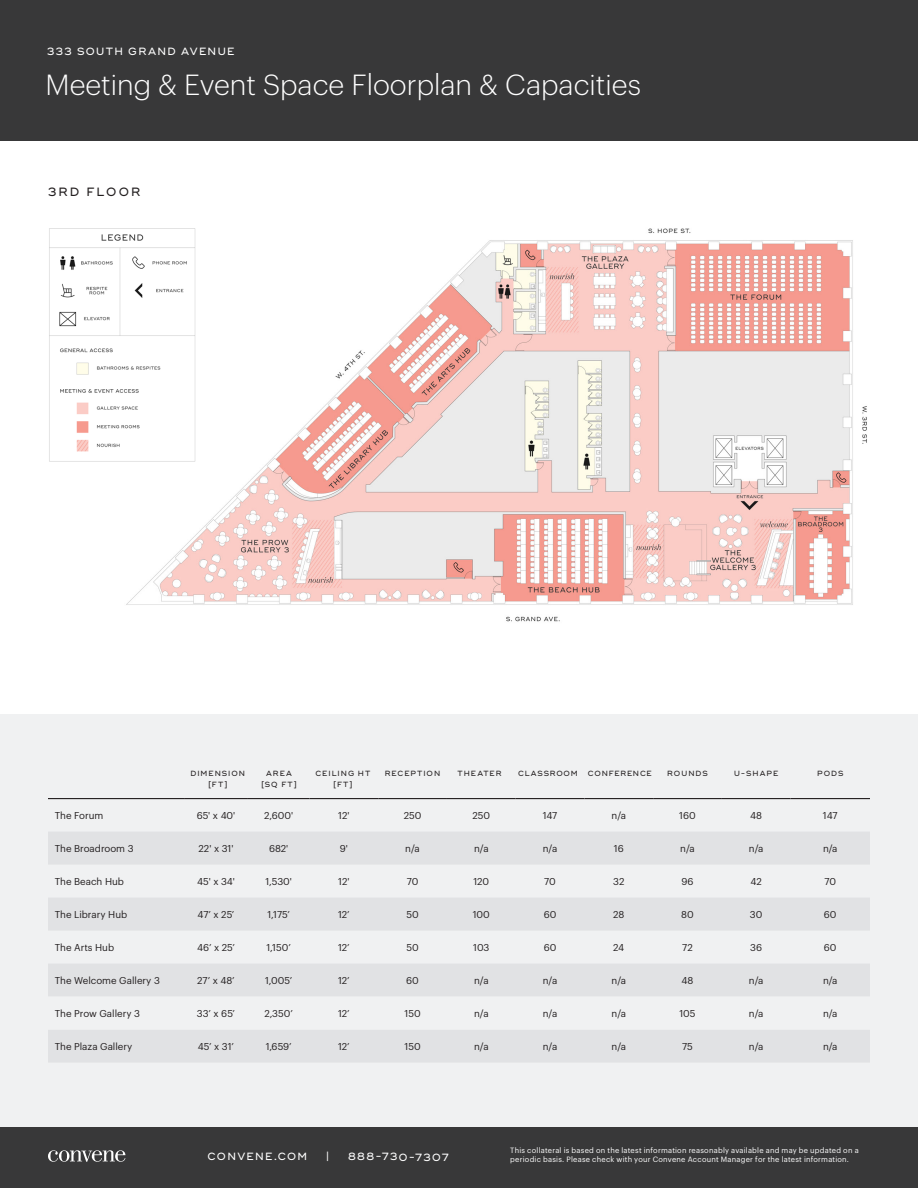
<style>
.page{position:relative;width:918px;height:1188px;background:#fff}
.page>*{position:absolute;margin:0;border:0;box-sizing:border-box;transform-origin:0 0}
.t1{font:300 31.5px "Chronicle Display";color:#fff}
.t2{font:300 28.5px "Graphik";color:#fff}
.t3{font:500 12px "Ridley Grotesk";letter-spacing:.17em;color:#231f20}
.t4{font:500 10.5px "Ridley Grotesk";letter-spacing:.125em;color:#fff}
.t5{font:500 10.5px "Ridley Grotesk";letter-spacing:.15em;color:#fff}
.t6{font:9.75px "Graphik";color:#231f20}
.t7{font:7.5px/9px "Graphik";letter-spacing:.03em;color:#fff}
.t8{font:500 7.5px/10.5px "Ridley Grotesk";letter-spacing:.125em;color:#231f20;text-align:center}
.t9{font:500 7.5px "Ridley Grotesk";letter-spacing:.1em;color:#231f20}
.t10{font:500 7.5px "Ridley Grotesk";letter-spacing:.105em;color:#231f20}
</style>
<div class="page">
<div style="left:0;top:715px;width:918px;height:412px;background:#f0f1f2"></div>
<svg style="left:48px;top:832px;width:822px;height:230px;fill:#e1e2e4"></svg>
<svg style="left:48px;top:997px;width:822px;height:33px"></svg>
<hr style="left:48px;top:798px;width:136px;height:1px;background:#231f20">
<hr style="left:184px;top:798px;width:64px;height:1px;background:#231f20">
<hr style="left:248px;top:798px;width:62px;height:1px;background:#231f20">
<hr style="left:309px;top:798px;width:69px;height:1px;background:#231f20">
<hr style="left:378px;top:798px;width:69px;height:1px;background:#231f20">
<hr style="left:447px;top:798px;width:69px;height:1px;background:#231f20">
<hr style="left:516px;top:798px;width:68px;height:1px;background:#231f20">
<hr style="left:584px;top:798px;width:69px;height:1px;background:#231f20">
<hr style="left:653px;top:798px;width:69px;height:1px;background:#231f20">
<hr style="left:722px;top:798px;width:69px;height:1px;background:#231f20">
<hr style="left:791px;top:798px;width:79px;height:1px;background:#231f20">
<img style="left:126px;top:228px;width:741px;height:394px">
<img style="left:49px;top:228px;width:151px;height:244px">
<div style="left:0;top:0;width:918px;height:141px;background:#383839"></div>
<div style="left:0;top:1127px;width:918px;height:61px;background:#383839"></div>
<svg style="left:48px;top:1150px;width:77px;height:12px"></svg>
<p class="t5" style="left:78px;top:45px;width:164px">SOUTH GRAND AVENUE</p>
<p class="t1" style="left:44px;top:62px;width:305px">Floorplan &amp; Capacities</p>
<p class="t4" style="left:47px;top:45px;width:189px">333 SOUTH GRAND AVENUE</p>
<h2 class="t2" style="left:45px;top:64px;width:597px">Meeting &amp; Event Space Floorplan &amp; Capacities</h2>
<p class="t3" style="left:48px;top:185px;width:94px">3RD FLOOR</p>
<p class="t8" style="left:190px;top:769px;width:56px">DIMENSION [FT]</p>
<p class="t8" style="left:261px;top:769px;width:37px">AREA [SQ FT]</p>
<p class="t8" style="left:316px;top:769px;width:56px">CEILING HT [FT]</p>
<p class="t8" style="left:385px;top:769px;width:57px">RECEPTION</p>
<p class="t8" style="left:458px;top:769px;width:45px">THEATER</p>
<p class="t10" style="left:518px;top:769px;width:61px">CLASSROOM</p>
<p class="t9" style="left:588px;top:769px;width:66px">CONFERENCE</p>
<p class="t8" style="left:667px;top:769px;width:42px">ROUNDS</p>
<p class="t8" style="left:734px;top:769px;width:46px">U-SHAPE</p>
<p class="t8" style="left:817px;top:769px;width:28px">PODS</p>
<p class="t6" style="left:55px;top:808px;width:50px">The Forum</p>
<p class="t6" style="left:197px;top:808px;width:40px">65' x 40'</p>
<p class="t6" style="left:264px;top:808px;width:30px">2,600'</p>
<p class="t6" style="left:338px;top:808px;width:13px">12'</p>
<p class="t6" style="left:404px;top:808px;width:19px">250</p>
<p class="t6" style="left:472px;top:808px;width:19px">250</p>
<p class="t6" style="left:543px;top:808px;width:16px">147</p>
<p class="t6" style="left:612px;top:808px;width:16px">n/a</p>
<p class="t6" style="left:679px;top:808px;width:18px">160</p>
<p class="t6" style="left:750px;top:808px;width:13px">48</p>
<p class="t6" style="left:823px;top:808px;width:16px">147</p>
<p class="t6" style="left:55px;top:841px;width:80px">The Broadroom 3</p>
<p class="t6" style="left:199px;top:841px;width:36px">22' x 31'</p>
<p class="t6" style="left:269px;top:841px;width:21px">682'</p>
<p class="t6" style="left:340px;top:841px;width:10px">9'</p>
<p class="t6" style="left:405px;top:841px;width:16px">n/a</p>
<p class="t6" style="left:474px;top:841px;width:16px">n/a</p>
<p class="t6" style="left:543px;top:841px;width:16px">n/a</p>
<p class="t6" style="left:614px;top:841px;width:11px">16</p>
<p class="t6" style="left:680px;top:841px;width:16px">n/a</p>
<p class="t6" style="left:749px;top:841px;width:16px">n/a</p>
<p class="t6" style="left:823px;top:841px;width:16px">n/a</p>
<p class="t6" style="left:55px;top:874px;width:71px">The Beach Hub</p>
<p class="t6" style="left:197px;top:874px;width:39px">45' x 34'</p>
<p class="t6" style="left:265px;top:874px;width:28px">1,530'</p>
<p class="t6" style="left:338px;top:874px;width:13px">12'</p>
<p class="t6" style="left:407px;top:874px;width:13px">70</p>
<p class="t6" style="left:473px;top:874px;width:17px">120</p>
<p class="t6" style="left:544px;top:874px;width:13px">70</p>
<p class="t6" style="left:613px;top:874px;width:13px">32</p>
<p class="t6" style="left:681px;top:874px;width:14px">96</p>
<p class="t6" style="left:751px;top:874px;width:13px">42</p>
<p class="t6" style="left:825px;top:874px;width:13px">70</p>
<p class="t6" style="left:55px;top:907px;width:74px">The Library Hub</p>
<p class="t6" style="left:198px;top:907px;width:38px">47’ x 25’</p>
<p class="t6" style="left:267px;top:907px;width:24px">1,175’</p>
<p class="t6" style="left:338px;top:907px;width:13px">12’</p>
<p class="t6" style="left:406px;top:907px;width:14px">50</p>
<p class="t6" style="left:473px;top:907px;width:19px">100</p>
<p class="t6" style="left:544px;top:907px;width:14px">60</p>
<p class="t6" style="left:613px;top:907px;width:13px">28</p>
<p class="t6" style="left:681px;top:907px;width:14px">80</p>
<p class="t6" style="left:750px;top:907px;width:14px">30</p>
<p class="t6" style="left:824px;top:907px;width:14px">60</p>
<p class="t6" style="left:55px;top:940px;width:61px">The Arts Hub</p>
<p class="t6" style="left:197px;top:940px;width:39px">46’ x 25’</p>
<p class="t6" style="left:267px;top:940px;width:26px">1,150’</p>
<p class="t6" style="left:338px;top:940px;width:13px">12’</p>
<p class="t6" style="left:406px;top:940px;width:14px">50</p>
<p class="t6" style="left:473px;top:940px;width:18px">103</p>
<p class="t6" style="left:544px;top:940px;width:14px">60</p>
<p class="t6" style="left:613px;top:940px;width:13px">24</p>
<p class="t6" style="left:682px;top:940px;width:12px">72</p>
<p class="t6" style="left:750px;top:940px;width:13px">36</p>
<p class="t6" style="left:824px;top:940px;width:14px">60</p>
<p class="t6" style="left:55px;top:973px;width:107px">The Welcome Gallery 3</p>
<p class="t6" style="left:197px;top:973px;width:39px">27’ x 48’</p>
<p class="t6" style="left:265px;top:973px;width:28px">1,005’</p>
<p class="t6" style="left:338px;top:973px;width:13px">12’</p>
<p class="t6" style="left:406px;top:973px;width:14px">60</p>
<p class="t6" style="left:474px;top:973px;width:16px">n/a</p>
<p class="t6" style="left:543px;top:973px;width:16px">n/a</p>
<p class="t6" style="left:612px;top:973px;width:16px">n/a</p>
<p class="t6" style="left:682px;top:973px;width:13px">48</p>
<p class="t6" style="left:749px;top:973px;width:16px">n/a</p>
<p class="t6" style="left:823px;top:973px;width:16px">n/a</p>
<p class="t6" style="left:55px;top:1006px;width:87px">The Prow Gallery 3</p>
<p class="t6" style="left:197px;top:1006px;width:40px">33’ x 65’</p>
<p class="t6" style="left:265px;top:1006px;width:30px">2,350’</p>
<p class="t6" style="left:338px;top:1006px;width:13px">12’</p>
<p class="t6" style="left:404px;top:1006px;width:18px">150</p>
<p class="t6" style="left:474px;top:1006px;width:16px">n/a</p>
<p class="t6" style="left:543px;top:1006px;width:16px">n/a</p>
<p class="t6" style="left:612px;top:1006px;width:16px">n/a</p>
<p class="t6" style="left:679px;top:1006px;width:18px">105</p>
<p class="t6" style="left:749px;top:1006px;width:16px">n/a</p>
<p class="t6" style="left:823px;top:1006px;width:16px">n/a</p>
<p class="t6" style="left:55px;top:1039px;width:79px">The Plaza Gallery</p>
<p class="t6" style="left:198px;top:1039px;width:38px">45’ x 31’</p>
<p class="t6" style="left:266px;top:1039px;width:28px">1,659’</p>
<p class="t6" style="left:338px;top:1039px;width:13px">12’</p>
<p class="t6" style="left:404px;top:1039px;width:18px">150</p>
<p class="t6" style="left:474px;top:1039px;width:16px">n/a</p>
<p class="t6" style="left:543px;top:1039px;width:16px">n/a</p>
<p class="t6" style="left:612px;top:1039px;width:16px">n/a</p>
<p class="t6" style="left:682px;top:1039px;width:12px">75</p>
<p class="t6" style="left:749px;top:1039px;width:16px">n/a</p>
<p class="t6" style="left:823px;top:1039px;width:16px">n/a</p>
<p class="t4" style="left:208px;top:1150px;width:101px">CONVENE.COM</p>
<p class="t4" style="left:326px;top:1150px;width:4px">|</p>
<p class="t4" style="left:348px;top:1151px;width:103px">888-730-7307</p>
<p class="t7" style="left:510px;top:1145px;width:350px">This collateral is based on the latest information reasonably available and may be updated on a periodic basis. Please check with your Convene Account Manager for the latest information.</p>
</div>
